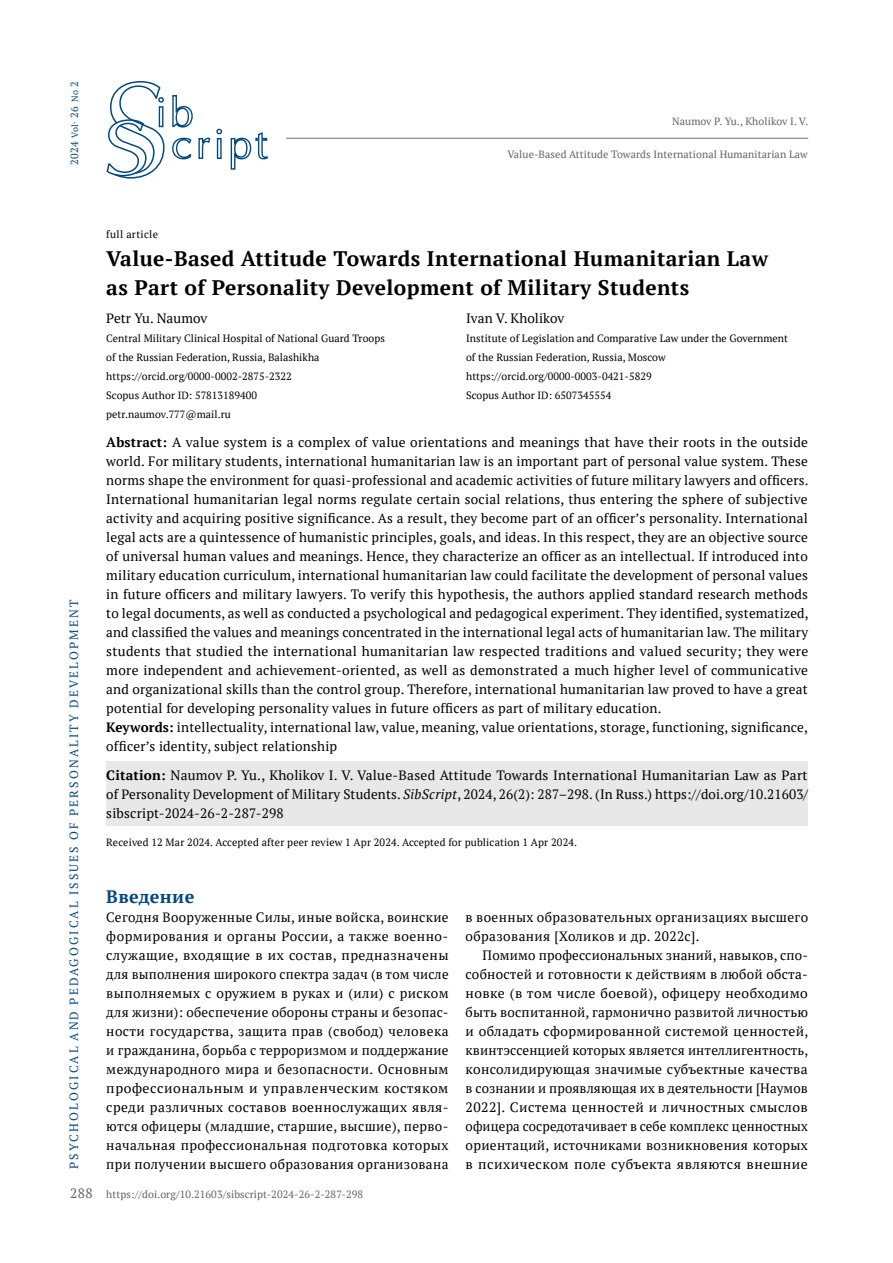
<style>
.page{position:relative;width:893px;height:1263px;background:#fff}
.page>*{position:absolute;margin:0;border:0;box-sizing:border-box;transform-origin:0 0}
.t1{font:700 21px/28.5px "PT Serif";letter-spacing:.02em;color:#000}
.t2{font:700 18px "PT Serif";letter-spacing:.02em;color:#004884}
.t3{font:13.5px/19px "PT Serif";letter-spacing:.015em;color:#000}
.t4{font:13.5px "PT Serif";color:#646363}
.t5{font:12px "PT Serif";letter-spacing:.18em;color:#004884}
.t6{font:10.5px/19px "PT Serif";letter-spacing:.005em;color:#000}
.t7{font:10.5px "PT Serif";letter-spacing:.01em;color:#646363}
.t8{font:10.5px "PT Serif";letter-spacing:.03em;color:#004884}
.t9{font:10.5px "PT Serif";letter-spacing:.03em;color:#000}
.s1{font-size:9px}
.s2{font-weight:700}
.s3{font-style:italic}
</style>
<div class="page">
<hr style="left:286px;top:138px;width:522px;height:1px;background:#706f6f">
<svg style="left:106px;top:81px;width:162px;height:98px"></svg>
<div style="left:106px;top:761px;width:702px;height:65px;background:#e8e8e8"></div>
<p class="t8" style="left:68px;top:165px;width:85px;rotate:-90deg">2024 <span class="s1">Vol</span><sup>.</sup> 26 <span class="s1">No</span> 2</p>
<p class="t7" style="left:672px;top:114px;width:138px">Naumov P. Yu., Kholikov I. V.</p>
<p class="t7" style="left:507px;top:147px;width:302px">Value-Based Attitude Towards International Humanitarian Law</p>
<p class="t5" style="left:66px;top:1169px;width:570px;rotate:-90deg">PSYCHOLOGICAL AND PEDAGOGICAL ISSUES OF PERSONALITY DEVELOPMENT</p>
<p class="t4" style="left:70px;top:1184px;width:24px">288</p>
<p class="t9" style="left:106px;top:227px;width:53px">full article</p>
<h1 class="t1" style="left:106px;top:244px;width:663px">Value-Based Attitude Towards International Humanitarian Law as Part of Personality Development of Military Students</h1>
<p class="t3" style="left:106px;top:309px;width:102px">Petr Yu. Naumov</p>
<p class="t6" style="left:106px;top:329px;width:280px">Central Military Clinical Hospital of National Guard Troops of the Russian Federation, Russia, Balashikha https://orcid.org/0000-0002-2875-2322<br>Scopus Author ID: 57813189400<br>petr.naumov.777@mail.ru</p>
<p class="t3" style="left:466px;top:309px;width:100px">Ivan V. Kholikov</p>
<p class="t6" style="left:466px;top:329px;width:323px">Institute of Legislation and Comparative Law under the Government of the Russian Federation, Russia, Moscow https://orcid.org/0000-0003-0421-5829<br>Scopus Author ID: 6507345554</p>
<p class="t3" style="left:106px;top:432px;width:704px"><span class="s2">Abstract:</span> A value system is a complex of value orientations and meanings that have their roots in the outside world. For military students, international humanitarian law is an important part of personal value system. These norms shape the environment for quasi-professional and academic activities of future military lawyers and officers.<br>International humanitarian legal norms regulate certain social relations, thus entering the sphere of subjective activity and acquiring positive significance. As a result, they become part of an officer’s personality. International legal acts are a quintessence of humanistic principles, goals, and ideas. In this respect, they are an objective source of universal human values and meanings. Hence, they characterize an officer as an intellectual. If introduced into military education curriculum, international humanitarian law could facilitate the development of personal values in future officers and military lawyers. To verify this hypothesis, the authors applied standard research methods to legal documents, as well as conducted a psychological and pedagogical experiment. They identified, systematized, and classified the values and meanings concentrated in the international legal acts of humanitarian law. The military students that studied the international humanitarian law respected traditions and valued security; they were more independent and achievement-oriented, as well as demonstrated a much higher level of communicative and organizational skills than the control group. Therefore, international humanitarian law proved to have a great potential for developing personality values in future officers as part of military education.<br><span class="s2">Keywords:</span> intellectuality, international law, value, meaning, value orientations, storage, functioning, significance, officer’s identity, subject relationship</p>
<p class="t3" style="left:106px;top:765px;width:703px;text-align:justify"><span class="s2">Citation:</span> Naumov P. Yu., Kholikov I. V. Value-Based Attitude Towards International Humanitarian Law as Part of Personality Development of Military Students. <span class="s3">SibScript</span>, 2024, 26(2): 287–298. (In Russ.) https://doi.org/10.21603/ sibscript-2024-26-2-287-298</p>
<p class="t6" style="left:106px;top:833px;width:472px">Received 12 Mar 2024. Accepted after peer review 1 Apr 2024. Accepted for publication 1 Apr 2024.</p>
<h2 class="t2" style="left:106px;top:885px;width:90px">Введение</h2>
<p class="t3" style="left:106px;top:908px;width:344px">Сегодня Вооруженные Силы, иные войска, воинские формирования и органы России, а также военно&shy;служащие, входящие в их состав, предназначены для выполнения широкого спектра задач (в том числе выполняемых с оружием в руках и (или) с риском для жизни): обеспечение обороны страны и безопас&shy;ности государства, защита прав (свобод) человека и гражданина, борьба с терроризмом и поддержание международного мира и безопасности. Основным профессиональным и управленческим костяком среди различных составов военнослужащих явля&shy;ются офицеры (младшие, старшие, высшие), перво&shy;начальная профессиональная подготовка которых при получении высшего образования организована</p>
<p class="t3" style="left:466px;top:908px;width:344px">в военных образовательных организациях высшего образования [Холиков и др. 2022с].</p>
<p class="t3" style="left:466px;top:946px;width:344px;text-align:justify;text-indent:17px">Помимо профессиональных знаний, навыков, спо&shy;собностей и готовности к действиям в любой обста&shy;новке (в том числе боевой), офицеру необходимо быть воспитанной, гармонично развитой личностью и обладать сформированной системой ценностей, квинтэссенцией которых является интеллигентность, консолидирующая значимые субъектные качества в сознании и проявляющая их в деятельности [Наумов 2022]. Система ценностей и личностных смыслов офицера сосредотачивает в себе комплекс ценностных ориентаций, источниками возникновения которых в психическом поле субъекта являются внешние</p>
<p class="t7" style="left:106px;top:1187px;width:258px">https://doi.org/10.21603/sibscript-2024-26-2-287-298</p>
</div>
